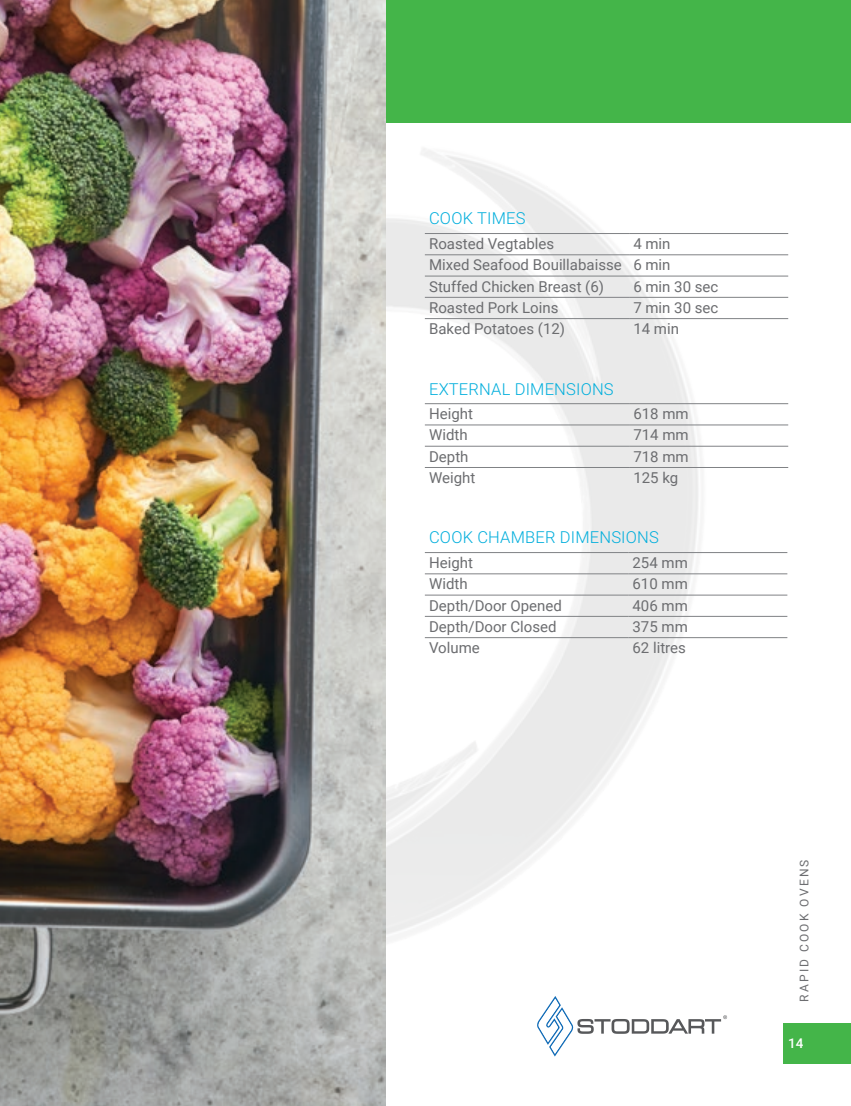
<style>
.page{position:relative;width:851px;height:1106px;background:#fff}
.page>*{position:absolute;margin:0;border:0;box-sizing:border-box;transform-origin:0 0}
.t1{font:300 16.5px "Roboto";letter-spacing:.01em;color:#00aedc}
.t2{font:15px/21.3px "Roboto";color:#6c6d70;text-align:justify}
.t3{font:500 13.5px "Roboto";color:#fff}
.t4{font:12px "Roboto";letter-spacing:.185em;color:#6c6d70}
</style>
<div class="page">
<div style="left:783px;top:1022px;width:67px;height:41px;background:#44b549"></div>
<svg style="left:537px;top:996px;width:190px;height:60px"></svg>
<div style="left:0;top:0;width:850px;height:123px;background:#44b549"></div>
<img style="left:0;top:0;width:385px;height:1106px">
<hr style="left:425px;top:233px;width:204px;height:1px;background:#808285">
<hr style="left:629px;top:233px;width:159px;height:1px;background:#808285">
<hr style="left:425px;top:254px;width:204px;height:1px;background:#808285">
<hr style="left:629px;top:254px;width:159px;height:1px;background:#808285">
<hr style="left:425px;top:276px;width:204px;height:1px;background:#808285">
<hr style="left:629px;top:276px;width:159px;height:1px;background:#808285">
<hr style="left:425px;top:297px;width:204px;height:1px;background:#808285">
<hr style="left:629px;top:297px;width:159px;height:1px;background:#808285">
<hr style="left:425px;top:318px;width:204px;height:1px;background:#808285">
<hr style="left:629px;top:318px;width:159px;height:1px;background:#808285">
<hr style="left:425px;top:403px;width:204px;height:1px;background:#808285">
<hr style="left:629px;top:403px;width:159px;height:1px;background:#808285">
<hr style="left:425px;top:425px;width:204px;height:1px;background:#808285">
<hr style="left:629px;top:425px;width:159px;height:1px;background:#808285">
<hr style="left:425px;top:446px;width:204px;height:1px;background:#808285">
<hr style="left:629px;top:446px;width:159px;height:1px;background:#808285">
<hr style="left:425px;top:467px;width:204px;height:1px;background:#808285">
<hr style="left:629px;top:467px;width:159px;height:1px;background:#808285">
<hr style="left:425px;top:552px;width:203px;height:1px;background:#808285">
<hr style="left:628px;top:552px;width:159px;height:1px;background:#808285">
<hr style="left:425px;top:573px;width:203px;height:1px;background:#808285">
<hr style="left:628px;top:573px;width:159px;height:1px;background:#808285">
<hr style="left:425px;top:595px;width:203px;height:1px;background:#808285">
<hr style="left:628px;top:595px;width:159px;height:1px;background:#808285">
<hr style="left:425px;top:616px;width:203px;height:1px;background:#808285">
<hr style="left:628px;top:616px;width:159px;height:1px;background:#808285">
<hr style="left:425px;top:637px;width:203px;height:1px;background:#808285">
<hr style="left:628px;top:637px;width:159px;height:1px;background:#808285">
<p class="t1" style="left:429px;top:207px;width:98px">COOK TIMES</p>
<p class="t2" style="left:429px;top:232px;width:127px">Roasted Vegtables</p>
<p class="t2" style="left:429px;top:232px;width:243px;text-indent:204px">4 min Mixed Seafood Bouillabaisse 6 min Stuffed Chicken Breast (6)</p>
<p class="t2" style="left:633px;top:275px;width:87px">6 min 30 sec</p>
<p class="t2" style="left:429px;top:296px;width:131px">Roasted Pork Loins</p>
<p class="t2" style="left:633px;top:296px;width:87px">7 min 30 sec</p>
<p class="t2" style="left:429px;top:317px;width:137px">Baked Potatoes (12)</p>
<p class="t2" style="left:633px;top:317px;width:47px">14 min</p>
<p class="t1" style="left:429px;top:377px;width:186px">EXTERNAL DIMENSIONS</p>
<p class="t2" style="left:429px;top:402px;width:45px">Height</p>
<p class="t2" style="left:633px;top:402px;width:57px">618 mm</p>
<p class="t2" style="left:429px;top:424px;width:40px">Width</p>
<p class="t2" style="left:633px;top:424px;width:57px">714 mm</p>
<p class="t2" style="left:429px;top:445px;width:41px">Depth</p>
<p class="t2" style="left:633px;top:445px;width:57px">718 mm</p>
<p class="t2" style="left:429px;top:466px;width:48px">Weight</p>
<p class="t2" style="left:633px;top:466px;width:46px">125 kg</p>
<p class="t1" style="left:429px;top:526px;width:231px">COOK CHAMBER DIMENSIONS</p>
<p class="t2" style="left:429px;top:551px;width:45px">Height</p>
<p class="t2" style="left:632px;top:551px;width:57px">254 mm</p>
<p class="t2" style="left:429px;top:573px;width:40px">Width</p>
<p class="t2" style="left:632px;top:573px;width:57px">610 mm</p>
<p class="t2" style="left:429px;top:594px;width:134px">Depth/Door Opened</p>
<p class="t2" style="left:632px;top:594px;width:57px">406 mm</p>
<p class="t2" style="left:429px;top:615px;width:129px">Depth/Door Closed</p>
<p class="t2" style="left:632px;top:615px;width:57px">375 mm</p>
<p class="t2" style="left:429px;top:636px;width:52px">Volume</p>
<p class="t2" style="left:632px;top:636px;width:55px">62 litres</p>
<p class="t4" style="left:795px;top:1001px;width:144px;rotate:-90deg">RAPID COOK OVENS</p>
<p class="t3" style="left:788px;top:1034px;width:17px">14</p>
</div>
